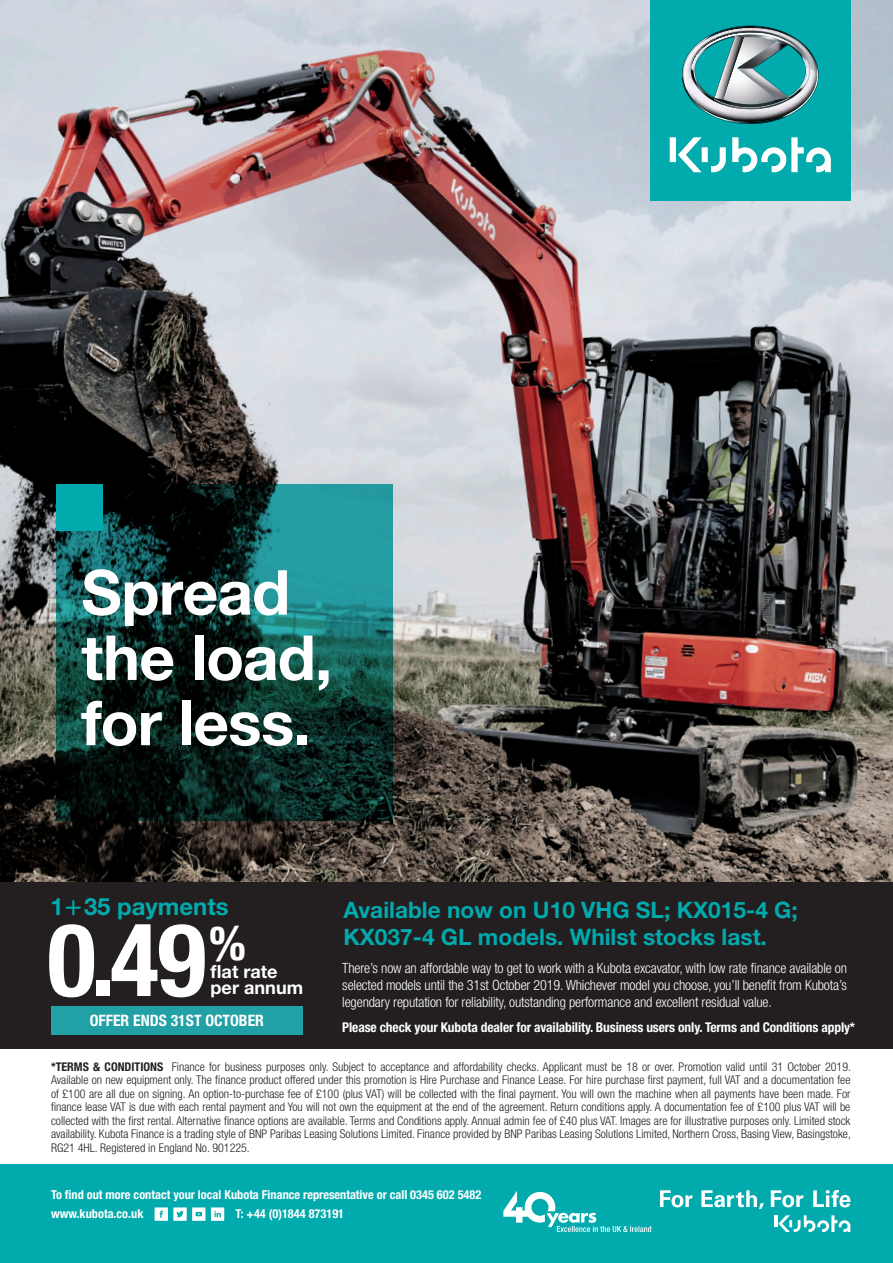
<style>
.page{position:relative;width:893px;height:1263px;background:#fff}
.page>*{position:absolute;margin:0;border:0;box-sizing:border-box;transform-origin:0 0}
.t1{font:700 condensed 101.25px "Helvetica Neue LT Std";color:#fff}
.t2{font:700 62.25px "Helvetica Neue LT Std";letter-spacing:-.015em;color:#fff}
.t3{font:700 condensed 47.25px "Helvetica Neue LT Std";color:#fff}
.t4{font:700 23.85px "Helvetica Neue LT Std";color:#00aaad}
.t5{font:700 22.65px/27.3px "Helvetica Neue LT Std";color:#00aaad}
.t6{font:700 18.15px "Helvetica Neue LT Std";color:#fff}
.t7{font:700 condensed 15.75px "Helvetica Neue LT Std";color:#fff}
.t8{font:300 condensed 14.1px/17px "Helvetica Neue LT Std";letter-spacing:-.01em;color:#fff;text-align:justify}
.t9{font:700 condensed 13.5px "Helvetica Neue LT Std";letter-spacing:-.01em;color:#fff}
.t10{font:700 condensed 12.3px "Helvetica Neue LT Std";color:#fff}
.t11{font:300 condensed 12px/13.5px "Helvetica Neue LT Std";color:#231f20;text-align:justify}
.s1{font-weight:700}
</style>
<div class="page">
<img style="left:0;top:0;width:893px;height:882px">
<div style="left:0;top:882px;width:893px;height:167px;background:#231f20"></div>
<div style="left:0;top:1164px;width:893px;height:99px;background:#00aaad"></div>
<hr style="left:774px;top:1215px;width:4px;height:12px;background:#fff">
<svg style="left:778px;top:1215px;width:72px;height:17px"></svg>
<svg style="left:771px;top:1190px;width:32px;height:17px"></svg>
<svg style="left:660px;top:1190px;width:32px;height:17px"></svg>
<svg style="left:701px;top:1190px;width:63px;height:19px"></svg>
<svg style="left:813px;top:1190px;width:37px;height:17px"></svg>
<svg style="left:155px;top:1207px;width:50px;height:14px"></svg>
<svg style="left:211px;top:1207px;width:13px;height:14px"></svg>
<div style="left:650px;top:0;width:200px;height:200px;background:#00aaad"></div>
<svg style="left:682px;top:26px;width:137px;height:98px"></svg>
<svg style="left:670px;top:137px;width:161px;height:35px"></svg>
<svg style="left:503px;top:1191px;width:148px;height:41px"></svg>
<svg style="left:56px;top:484px;width:337px;height:337px;background:#0e3c3a"></svg>
<div style="left:56px;top:484px;width:47px;height:47px;background:#00aaad"></div>
<div style="left:51px;top:1006px;width:252px;height:29px;background:#21a0a6"></div>
<p class="t2" style="left:81px;top:554px;width:210px">Spread</p>
<p class="t2" style="left:81px;top:619px;width:253px">the load,</p>
<p class="t2" style="left:81px;top:684px;width:231px">for less.</p>
<p class="t4" style="left:50px;top:892px;width:180px">1 35 payments</p>
<p class="t5" style="left:343px;top:895px;width:456px">Available now on U10 VHG SL; KX015-4 G;<br>KX037-4 GL models. Whilst stocks last.</p>
<p class="t1" style="left:47px;top:899px;width:160px">0.49</p>
<p class="t3" style="left:209px;top:914px;width:38px">%</p>
<p class="t8" style="left:342px;top:959px;width:506px">There’s now an affordable way to get to work with a Kubota excavator, with low rate finance available on selected models until the 31st October 2019. Whichever model you choose, you’ll benefit from Kubota’s legendary reputation for reliability, outstanding performance and excellent residual value.</p>
<p class="t9" style="left:342px;top:1019px;width:514px">Please check your Kubota dealer for availability. Business users only. Terms and Conditions apply*</p>
<p class="t11" style="left:51px;top:1060px;width:801px"><span class="s1">*TERMS &amp; CONDITIONS</span> Finance for business purposes only. Subject to acceptance and affordability checks. Applicant must be 18 or over. Promotion valid until 31 October 2019.<br>Available on new equipment only. The finance product offered under this promotion is Hire Purchase and Finance Lease. For hire purchase first payment, full VAT and a documentation fee of £100 are all due on signing. An option-to-purchase fee of £100 (plus VAT) will be collected with the final payment. You will own the machine when all payments have been made. For finance lease VAT is due with each rental payment and You will not own the equipment at the end of the agreement. Return conditions apply. A documentation fee of £100 plus VAT will be collected with the first rental. Alternative finance options are available. Terms and Conditions apply. Annual admin fee of £40 plus VAT. Images are for illustrative purposes only. Limited stock availability. Kubota Finance is a trading style of BNP Paribas Leasing Solutions Limited. Finance provided by BNP Paribas Leasing Solutions Limited, Northern Cross, Basing View, Basingstoke, RG21 4HL. Registered in England No. 901225.</p>
<p class="t6" style="left:211px;top:960px;width:69px">flat rate</p>
<p class="t6" style="left:211px;top:976px;width:94px">per annum</p>
<p class="t7" style="left:90px;top:1010px;width:176px">OFFER ENDS 31ST OCTOBER</p>
<p class="t10" style="left:51px;top:1187px;width:432px">To find out more contact your local Kubota Finance representative or call 0345 602 5482</p>
<p class="t10" style="left:51px;top:1206px;width:94px">www.kubota.co.uk</p>
<p class="t10" style="left:236px;top:1206px;width:110px">T: +44 (0)1844 873191</p>
</div>
